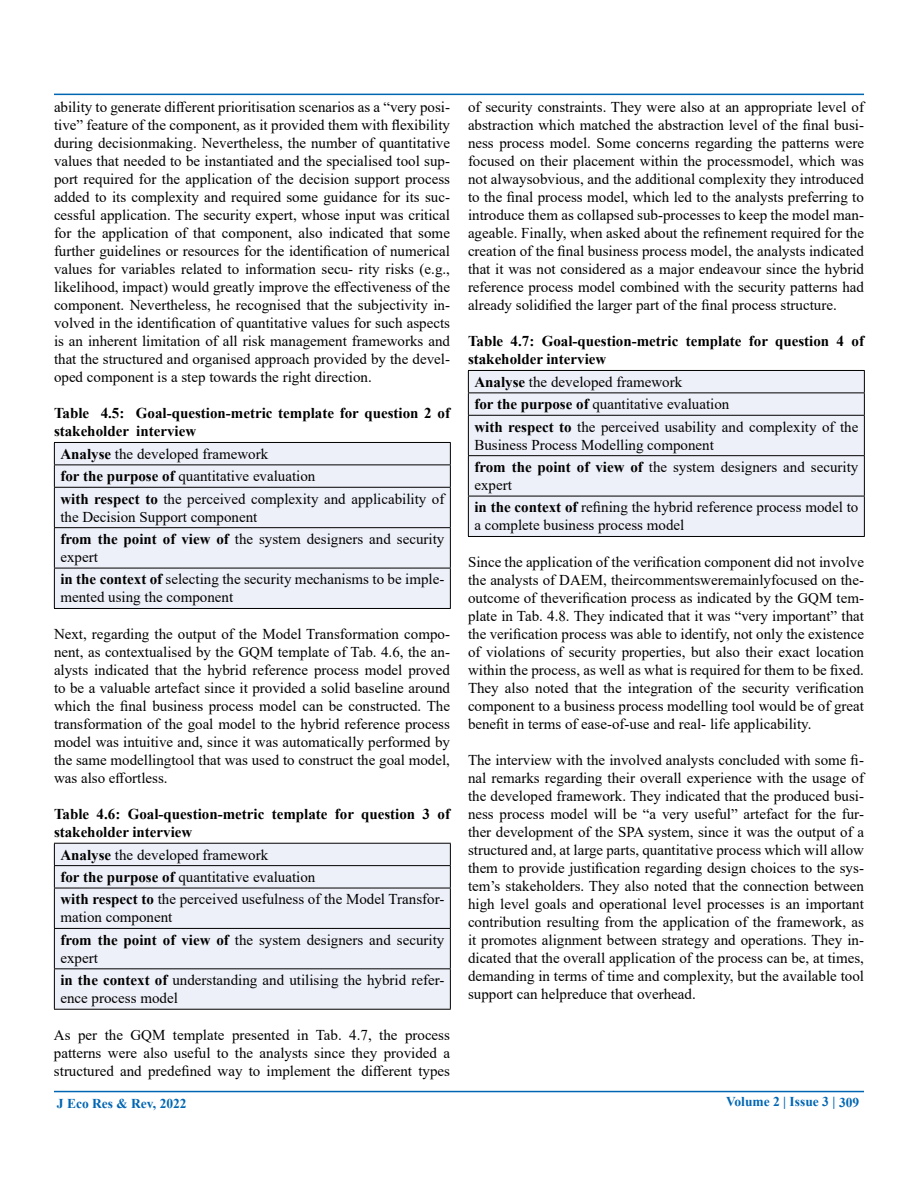
<style>
.page{position:relative;width:918px;height:1188px;background:#fff}
.page>*{position:absolute;margin:0;border:0;box-sizing:border-box;transform-origin:0 0}
.t1{font:15px/18px "Times New Roman";color:#000}
.t2{font:700 15px/18px "Times New Roman";color:#000}
.t3{font:700 13.5px "Times New Roman";color:#0066b3}
.s1{font-weight:700}
</style>
<div class="page">
<hr style="left:54px;top:94px;width:810px;height:1px;background:#0066b3">
<hr style="left:54px;top:1091px;width:810px;height:1px;background:#0066b3">
<div style="left:55px;top:443px;width:395px;height:165px;background:#eef0f9"></div>
<hr style="left:54px;top:442px;width:397px;height:1px;background:#000">
<hr style="left:54px;top:465px;width:397px;height:1px;background:#000">
<svg style="left:54px;top:443px;width:1px;height:44px"></svg>
<svg style="left:450px;top:443px;width:1px;height:44px"></svg>
<hr style="left:54px;top:487px;width:397px;height:1px;background:#000">
<hr style="left:54px;top:488px;width:1px;height:39px;background:#000">
<hr style="left:450px;top:488px;width:1px;height:39px;background:#000">
<hr style="left:54px;top:527px;width:397px;height:1px;background:#000">
<hr style="left:54px;top:528px;width:1px;height:40px;background:#000">
<hr style="left:450px;top:528px;width:1px;height:40px;background:#000">
<hr style="left:54px;top:568px;width:397px;height:1px;background:#000">
<hr style="left:54px;top:568px;width:1px;height:40px;background:#000">
<hr style="left:450px;top:568px;width:1px;height:40px;background:#000">
<hr style="left:54px;top:608px;width:397px;height:1px;background:#000">
<div style="left:55px;top:844px;width:395px;height:165px;background:#eef0f9"></div>
<hr style="left:54px;top:843px;width:397px;height:1px;background:#000">
<hr style="left:54px;top:865px;width:397px;height:1px;background:#000">
<svg style="left:54px;top:844px;width:1px;height:44px"></svg>
<svg style="left:450px;top:844px;width:1px;height:44px"></svg>
<hr style="left:54px;top:888px;width:397px;height:1px;background:#000">
<hr style="left:54px;top:888px;width:1px;height:40px;background:#000">
<hr style="left:450px;top:888px;width:1px;height:40px;background:#000">
<hr style="left:54px;top:928px;width:397px;height:1px;background:#000">
<hr style="left:54px;top:929px;width:1px;height:39px;background:#000">
<hr style="left:450px;top:929px;width:1px;height:39px;background:#000">
<hr style="left:54px;top:968px;width:397px;height:1px;background:#000">
<hr style="left:54px;top:969px;width:1px;height:40px;background:#000">
<hr style="left:450px;top:969px;width:1px;height:40px;background:#000">
<hr style="left:54px;top:1009px;width:397px;height:1px;background:#000">
<div style="left:469px;top:371px;width:395px;height:165px;background:#eef0f9"></div>
<hr style="left:468px;top:370px;width:397px;height:1px;background:#000">
<hr style="left:468px;top:393px;width:397px;height:1px;background:#000">
<svg style="left:468px;top:371px;width:1px;height:44px"></svg>
<svg style="left:864px;top:371px;width:1px;height:44px"></svg>
<hr style="left:468px;top:415px;width:397px;height:1px;background:#000">
<hr style="left:468px;top:416px;width:1px;height:39px;background:#000">
<hr style="left:864px;top:416px;width:1px;height:39px;background:#000">
<hr style="left:468px;top:455px;width:397px;height:1px;background:#000">
<hr style="left:468px;top:456px;width:1px;height:40px;background:#000">
<hr style="left:864px;top:456px;width:1px;height:40px;background:#000">
<hr style="left:468px;top:496px;width:397px;height:1px;background:#000">
<hr style="left:468px;top:496px;width:1px;height:40px;background:#000">
<hr style="left:864px;top:496px;width:1px;height:40px;background:#000">
<hr style="left:468px;top:536px;width:397px;height:1px;background:#000">
<p class="t1" style="left:54px;top:98px;width:398px;text-align:justify">ability to generate different prioritisation scenarios as a “very posi&shy;tive” feature of the component, as it provided them with flexibility during decisionmaking. Nevertheless, the number of quantitative values that needed to be instantiated and the specialised tool sup&shy;port required for the application of the decision support process added to its complexity and required some guidance for its suc&shy;cessful application. The security expert, whose input was critical for the application of that component, also indicated that some further guidelines or resources for the identification of numerical values for variables related to information secu- rity risks (e.g., likelihood, impact) would greatly improve the effectiveness of the component. Nevertheless, he recognised that the subjectivity in&shy;volved in the identification of quantitative values for such aspects is an inherent limitation of all risk management frameworks and that the structured and organised approach provided by the devel&shy;oped component is a step towards the right direction.</p>
<p class="t2" style="left:54px;top:404px;width:398px">Table 4.5: Goal-question-metric template for question 2 of stakeholder interview</p>
<p class="t1" style="left:60px;top:442px;width:386px;line-height:22.4px"><span class="s1">Analyse</span> the developed framework<br><span class="s1">for the purpose of</span> quantitative evaluation<br><span class="s1">with respect to</span> the perceived complexity and applicability of</p>
<p class="t1" style="left:60px;top:505px;width:386px;line-height:22.4px">the Decision Support component<br><span class="s1">from the point of view of</span> the system designers and security</p>
<p class="t1" style="left:60px;top:545px;width:385px;line-height:22.4px">expert<br><span class="s1">in the context of</span> selecting the security mechanisms to be imple-</p>
<p class="t1" style="left:60px;top:588px;width:174px">mented using the component</p>
<p class="t1" style="left:54px;top:624px;width:398px;text-align:justify">Next, regarding the output of the Model Transformation compo&shy;nent, as contextualised by the GQM template of Tab. 4.6, the an&shy;alysts indicated that the hybrid reference process model proved to be a valuable artefact since it provided a solid baseline around which the final business process model can be constructed. The transformation of the goal model to the hybrid reference process model was intuitive and, since it was automatically performed by the same modellingtool that was used to construct the goal model, was also effortless.</p>
<p class="t2" style="left:54px;top:804px;width:398px">Table 4.6: Goal-question-metric template for question 3 of stakeholder interview</p>
<p class="t1" style="left:60px;top:843px;width:385px;line-height:22.4px"><span class="s1">Analyse</span> the developed framework<br><span class="s1">for the purpose of</span> quantitative evaluation<br><span class="s1">with respect to</span> the perceived usefulness of the Model Transfor-</p>
<p class="t1" style="left:60px;top:906px;width:386px;line-height:22.4px">mation component<br><span class="s1">from the point of view of</span> the system designers and security</p>
<p class="t1" style="left:60px;top:946px;width:385px;line-height:22.4px">expert<br><span class="s1">in the context of</span> understanding and utilising the hybrid refer-</p>
<p class="t1" style="left:60px;top:989px;width:119px">ence process model</p>
<p class="t1" style="left:54px;top:1025px;width:398px;text-align:justify">As per the GQM template presented in Tab. 4.7, the process patterns were also useful to the analysts since they provided a structured and predefined way to implement the different types</p>
<p class="t1" style="left:468px;top:98px;width:398px;text-align:justify">of security constraints. They were also at an appropriate level of abstraction which matched the abstraction level of the final busi&shy;ness process model. Some concerns regarding the patterns were focused on their placement within the processmodel, which was not alwaysobvious, and the additional complexity they introduced to the final process model, which led to the analysts preferring to introduce them as collapsed sub-processes to keep the model man&shy;ageable. Finally, when asked about the refinement required for the creation of the final business process model, the analysts indicated that it was not considered as a major endeavour since the hybrid reference process model combined with the security patterns had already solidified the larger part of the final process structure.</p>
<p class="t2" style="left:468px;top:332px;width:398px">Table 4.7: Goal-question-metric template for question 4 of stakeholder interview</p>
<p class="t1" style="left:474px;top:370px;width:386px;line-height:22.4px"><span class="s1">Analyse</span> the developed framework<br><span class="s1">for the purpose of</span> quantitative evaluation<br><span class="s1">with respect to</span> the perceived usability and complexity of the</p>
<p class="t1" style="left:474px;top:433px;width:386px;line-height:22.4px">Business Process Modelling component<br><span class="s1">from the point of view of</span> the system designers and security</p>
<p class="t1" style="left:474px;top:473px;width:385px;line-height:22.4px">expert<br><span class="s1">in the context of</span> refining the hybrid reference process model to</p>
<p class="t1" style="left:474px;top:516px;width:211px">a complete business process model</p>
<p class="t1" style="left:468px;top:552px;width:398px;text-align:justify">Since the application of the verification component did not involve the analysts of DAEM, theircommentsweremainlyfocused on the&shy;outcome of theverification process as indicated by the GQM tem&shy;plate in Tab. 4.8. They indicated that it was “very important” that the verification process was able to identify, not only the existence of violations of security properties, but also their exact location within the process, as well as what is required for them to be fixed.<br>They also noted that the integration of the security verification component to a business process modelling tool would be of great benefit in terms of ease-of-use and real- life applicability.</p>
<p class="t1" style="left:468px;top:750px;width:398px;text-align:justify">The interview with the involved analysts concluded with some fi&shy;nal remarks regarding their overall experience with the usage of the developed framework. They indicated that the produced busi&shy;ness process model will be “a very useful” artefact for the fur&shy;ther development of the SPA system, since it was the output of a structured and, at large parts, quantitative process which will allow them to provide justification regarding design choices to the sys&shy;tem’s stakeholders. They also noted that the connection between high level goals and operational level processes is an important contribution resulting from the application of the framework, as it promotes alignment between strategy and operations. They in&shy;dicated that the overall application of the process can be, at times, demanding in terms of time and complexity, but the available tool support can helpreduce that overhead.</p>
<p class="t3" style="left:57px;top:1093px;width:131px">J Eco Res &amp; Rev, 2022</p>
<p class="t3" style="left:726px;top:1092px;width:135px">Volume 2 | Issue 3 | 309</p>
</div>
